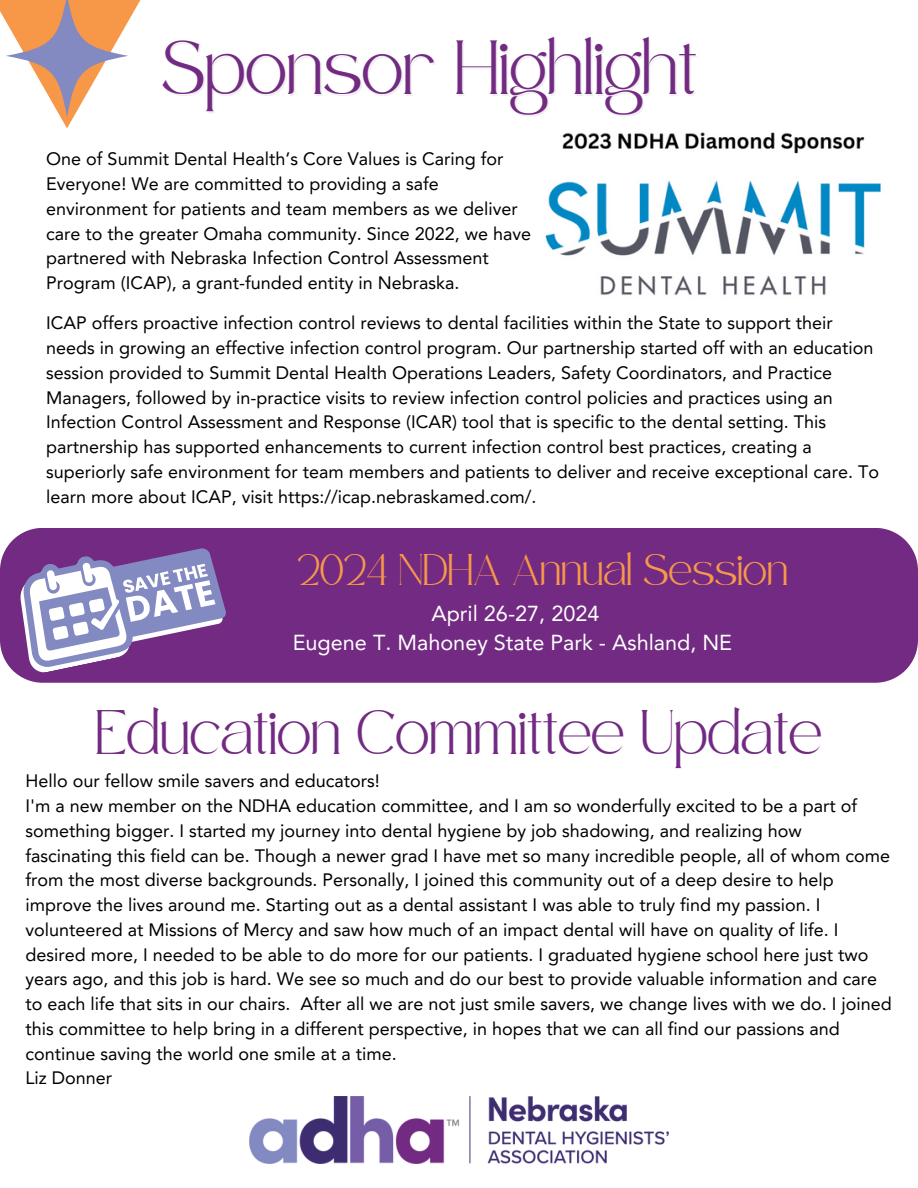
<style>
.page{position:relative;width:918px;height:1188px;background:#fff}
.page>*{position:absolute;margin:0;border:0;box-sizing:border-box;transform-origin:0 0}
.t1{font:37.35px "Safira March";color:#722a82}
.t2{font:30.6px "Safira March";color:#722a82}
.t3{font:21.6px "Avenir LT Pro";color:#fff}
.t4{font:21.6px "Safira March";color:#f79849}
.t5{font:18px/24.8px "Avenir LT Pro";color:#000}
</style>
<div class="page">
<img style="left:545px;top:132px;width:336px;height:164px">
<img style="left:250px;top:1096px;width:418px;height:68px">
<svg style="left:0;top:0;width:141px;height:128px"></svg>
<div style="left:0;top:528px;width:918px;height:155px;background:#722a82"></div>
<svg style="left:12px;top:530px;width:218px;height:145px"></svg>
<p class="t1" style="left:162px;top:59px;width:537px">Sponsor Highlight</p>
<p class="t5" style="left:46px;top:148px;width:487px">One of Summit Dental Health’s Core Values is Caring for Everyone! We are committed to providing a safe environment for patients and team members as we deliver care to the greater Omaha community. Since 2022, we have partnered with Nebraska Infection Control Assessment Program (ICAP), a grant-funded entity in Nebraska.</p>
<p class="t5" style="left:46px;top:312px;width:834px">ICAP offers proactive infection control reviews to dental facilities within the State to support their needs in growing an effective infection control program. Our partnership started off with an education session provided to Summit Dental Health Operations Leaders, Safety Coordinators, and Practice Managers, followed by in-practice visits to review infection control policies and practices using an Infection Control Assessment and Response (ICAR) tool that is specific to the dental setting. This partnership has supported enhancements to current infection control best practices, creating a superiorly safe environment for team members and patients to deliver and receive exceptional care. To learn more about ICAP, visit https://icap.nebraskamed.com/.</p>
<p class="t4" style="left:298px;top:565px;width:492px">2024 NDHA Annual Session</p>
<p class="t3" style="left:431px;top:605px;width:170px">April 26-27, 2024</p>
<p class="t3" style="left:293px;top:634px;width:441px">Eugene T. Mahoney State Park - Ashland, NE</p>
<p class="t2" style="left:96px;top:725px;width:728px">Education Committee Update</p>
<p class="t5" style="left:25px;top:770px;width:356px">Hello our fellow smile savers and educators!</p>
<p class="t5" style="left:25px;top:795px;width:868px">I'm a new member on the NDHA education committee, and I am so wonderfully excited to be a part of something bigger. I started my journey into dental hygiene by job shadowing, and realizing how fascinating this field can be. Though a newer grad I have met so many incredible people, all of whom come from the most diverse backgrounds. Personally, I joined this community out of a deep desire to help improve the lives around me. Starting out as a dental assistant I was able to truly find my passion. I volunteered at Missions of Mercy and saw how much of an impact dental will have on quality of life. I desired more, I needed to be able to do more for our patients. I graduated hygiene school here just two years ago, and this job is hard. We see so much and do our best to provide valuable information and care to each life that sits in our chairs. After all we are not just smile savers, we change lives with we do. I joined this committee to help bring in a different perspective, in hopes that we can all find our passions and continue saving the world one smile at a time.</p>
<p class="t5" style="left:25px;top:1067px;width:88px">Liz Donner</p>
</div>
